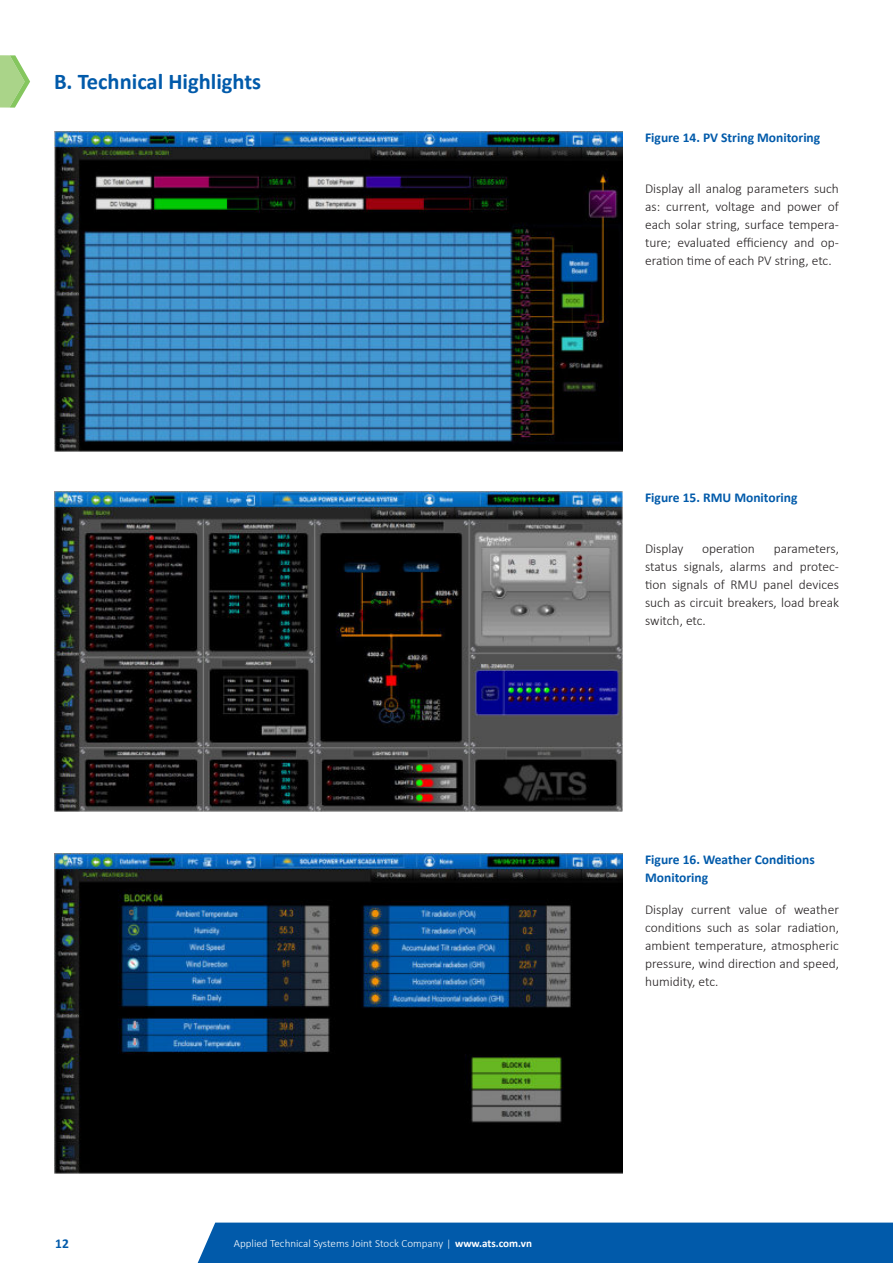
<style>
.page{position:relative;width:893px;height:1263px;background:#fff}
.page>*{position:absolute;margin:0;border:0;box-sizing:border-box;transform-origin:0 0}
.Heading_0{font:700 22.5px "Calibri";color:#015aaa}
.t1{font:300 13.5px/18px "Calibri";color:#231f20;text-align:justify}
.Highlight_text{font:700 13.5px/18px "Calibri";color:#015aaa}
.t2{font:300 11.1px "Calibri";color:#fff}
.s1{font-size:10.5px}
.s2{font-weight:700}
</style>
<div class="page">
<div style="left:198px;top:1222px;width:695px;height:41px;background:#015aaa"></div>
<svg style="left:0;top:55px;width:30px;height:53px"></svg>
<img style="left:54px;top:132px;width:568px;height:319px">
<img style="left:54px;top:492px;width:568px;height:319px">
<img style="left:54px;top:853px;width:568px;height:320px">
<p class="Heading_0" style="left:54px;top:66px;width:209px">B. Technical Highlights</p>
<p class="Highlight_text" style="left:55px;top:1234px;width:15px">12</p>
<p class="t2" style="left:234px;top:1236px;width:300px">Applied Technical Systems Joint Stock Company <span class="s1">|</span> <span class="s2">www.ats.com.vn</span></p>
<p class="Highlight_text" style="left:645px;top:128px;width:177px">Figure 14. PV String Monitoring</p>
<p class="t1" style="left:645px;top:179px;width:195px">Display all analog parameters such as: current, voltage and power of each solar string, surface tempera&shy;ture; evaluated efficiency and op&shy;eration time of each PV string, etc.</p>
<p class="Highlight_text" style="left:645px;top:488px;width:154px">Figure 15. RMU Monitoring</p>
<p class="t1" style="left:645px;top:539px;width:40px">Display</p>
<p class="t1" style="left:702px;top:539px;width:54px">operation</p>
<p class="t1" style="left:645px;top:539px;width:195px;text-indent:129px">parameters, status signals, alarms and protec&shy;tion signals of RMU panel devices such as circuit breakers, load break switch, etc.</p>
<p class="Highlight_text" style="left:645px;top:850px;width:171px">Figure 16. Weather Conditions<br>Monitoring</p>
<p class="t1" style="left:645px;top:901px;width:195px">Display current value of weather conditions such as solar radiation, ambient temperature, atmospheric pressure, wind direction and speed, humidity, etc.</p>
</div>
